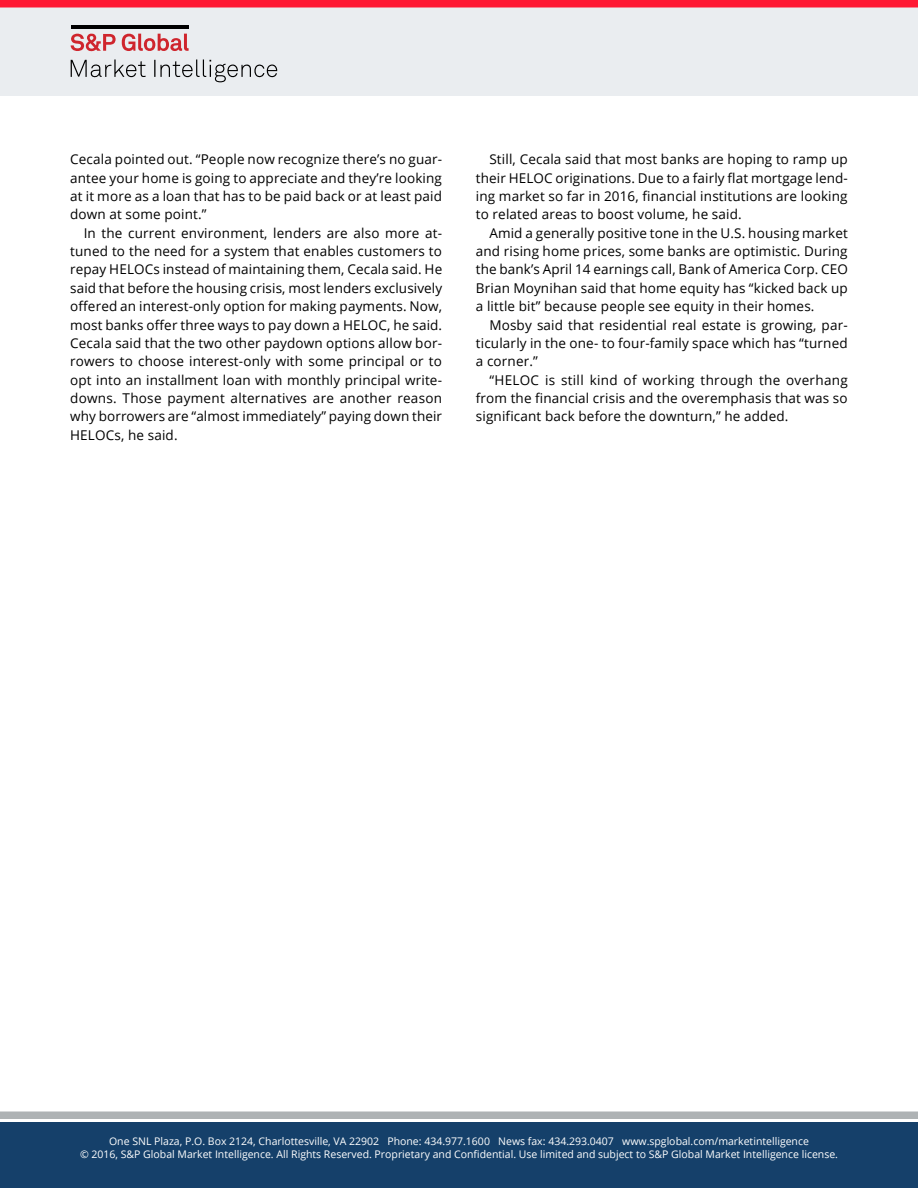
<style>
.page{position:relative;width:918px;height:1188px;background:#fff}
.page>*{position:absolute;margin:0;border:0;box-sizing:border-box;transform-origin:0 0}
.t1{font:33px "Myriad Pro";letter-spacing:.095em;color:#fff;scale:2 1}
.t2{font:13.5px/18.3px "Open Sans";letter-spacing:.01em;color:#000;text-align:justify}
.t3{font:10.5px/12.6px "Open Sans";color:#fff;text-align:center}
</style>
<div class="page">
<div style="left:0;top:0;width:918px;height:95px;background:#eaedf0"></div>
<div style="left:0;top:0;width:918px;height:8px;background:#ff1833"></div>
<div style="left:0;top:1112px;width:918px;height:7px;background:#aeb2b4"></div>
<div style="left:0;top:1122px;width:918px;height:66px;background:#15406a"></div>
<svg style="left:71px;top:59px;width:206px;height:23px"></svg>
<svg style="left:71px;top:33px;width:118px;height:19px"></svg>
<hr style="left:71px;top:26px;width:118px;height:3px;background:#000">
<p class="t2" style="left:70px;top:150px;width:374px">Cecala pointed out. “People now recognize there’s no guar&shy;antee your home is going to appreciate and they’re looking at it more as a loan that has to be paid back or at least paid down at some point.”</p>
<p class="t2" style="left:70px;top:223px;width:374px;text-indent:14px">In the current environment, lenders are also more at&shy;tuned to the need for a system that enables customers to repay HELOCs instead of maintaining them, Cecala said. He said that before the housing crisis, most lenders exclusively offered an interest-only option for making payments. Now, most banks offer three ways to pay down a HELOC, he said.<br>Cecala said that the two other paydown options allow bor&shy;rowers to choose interest-only with some principal or to opt into an installment loan with monthly principal write&shy;downs. Those payment alternatives are another reason why borrowers are “almost immediately” paying down their HELOCs, he said.</p>
<p class="t2" style="left:476px;top:150px;width:373px;text-indent:14px">Still, Cecala said that most banks are hoping to ramp up their HELOC originations. Due to a fairly flat mortgage lend&shy;ing market so far in 2016, financial institutions are looking to related areas to boost volume, he said.</p>
<p class="t2" style="left:476px;top:223px;width:374px;text-indent:14px">Amid a generally positive tone in the U.S. housing market and rising home prices, some banks are optimistic. During the bank’s April 14 earnings call, Bank of America Corp. CEO Brian Moynihan said that home equity has “kicked back up a little bit” because people see equity in their homes.</p>
<p class="t2" style="left:476px;top:315px;width:373px;text-indent:14px">Mosby said that residential real estate is growing, par&shy;ticularly in the one- to four-family space which has “turned a corner.”</p>
<p class="t2" style="left:476px;top:370px;width:373px;text-indent:14px">“HELOC is still kind of working through the overhang from the financial crisis and the overemphasis that was so significant back before the downturn,” he added.</p>
<h1 class="t1" style="left:63px;top:1127px;width:328px">http://www.snl.com</h1>
<p class="t3" style="left:80px;top:1135px;width:760px">One SNL Plaza, P.O. Box 2124, Charlottesville, VA 22902 Phone: 434.977.1600 News fax: 434.293.0407 www.spglobal.com/marketintelligence<br>© 2016, S&amp;P Global Market Intelligence. All Rights Reserved. Proprietary and Confidential. Use limited and subject to S&amp;P Global Market Intelligence license.</p>
</div>
